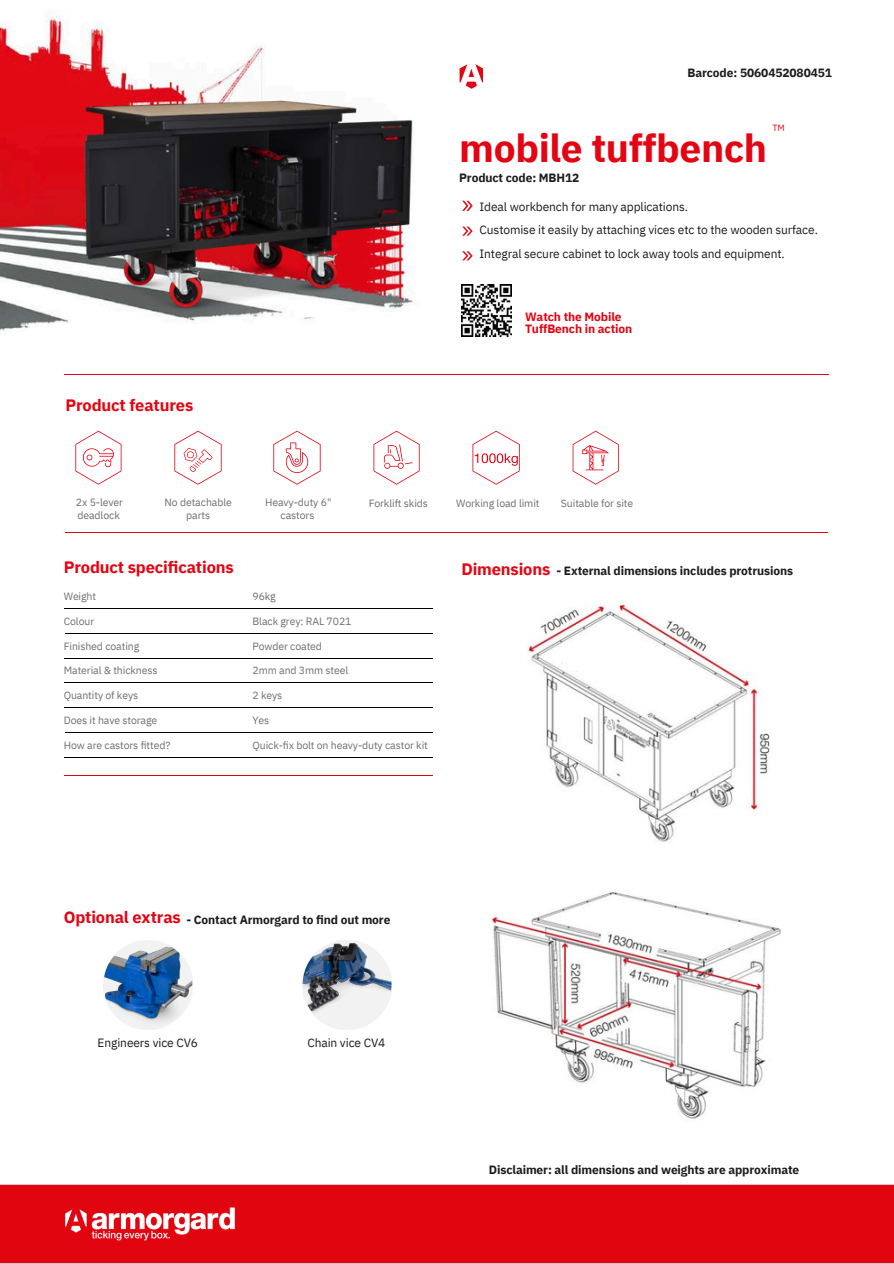
<style>
.page{position:relative;width:894px;height:1264px;background:#fff}
.page>*{position:absolute;margin:0;border:0;box-sizing:border-box;transform-origin:0 0}
.t1{font:700 39px "IBM Plex Sans";letter-spacing:-.01em;color:#e30513}
.t2{font:700 16.5px "IBM Plex Sans";letter-spacing:-.01em;color:#e30513}
.t3{font:12px/23.7px "IBM Plex Sans";letter-spacing:-.01em;color:#1d1d1b}
.t4{font:700 12px "IBM Plex Sans";letter-spacing:-.01em;color:#1d1d1b}
.t5{font:700 12px/12.3px "IBM Plex Sans";letter-spacing:-.01em;color:#e30513}
.t6{font:10.5px "IBM Plex Sans";letter-spacing:-.01em;color:#706f6f}
.t7{font:9px "IBM Plex Sans";color:#e30513}
</style>
<div class="page">
<img style="left:0;top:16px;width:829px;height:359px">
<img style="left:43px;top:58px;width:404px;height:292px">
<svg style="left:83px;top:448px;width:31px;height:19px"></svg>
<img style="left:103px;top:940px;width:89px;height:89px">
<svg style="left:174px;top:431px;width:47px;height:53px"></svg>
<svg style="left:273px;top:431px;width:47px;height:53px"></svg>
<hr style="left:64px;top:608px;width:369px;height:1px;background:#000">
<hr style="left:65px;top:633px;width:368px;height:1px;background:#000">
<hr style="left:64px;top:658px;width:369px;height:1px;background:#000">
<hr style="left:64px;top:682px;width:369px;height:1px;background:#000">
<hr style="left:64px;top:707px;width:369px;height:1px;background:#000">
<hr style="left:65px;top:732px;width:368px;height:1px;background:#000">
<hr style="left:64px;top:756px;width:369px;height:1px;background:#000">
<hr style="left:64px;top:774px;width:369px;height:1px;background:#e30513">
<svg style="left:373px;top:431px;width:46px;height:53px"></svg>
<svg style="left:472px;top:431px;width:47px;height:53px"></svg>
<hr style="left:64px;top:374px;width:764px;height:1px;background:#e30513">
<hr style="left:65px;top:532px;width:762px;height:1px;background:#e30513">
<svg style="left:572px;top:431px;width:46px;height:53px"></svg>
<img style="left:302px;top:940px;width:89px;height:89px">
<svg style="left:459px;top:64px;width:24px;height:25px"></svg>
<svg style="left:462px;top:201px;width:10px;height:10px"></svg>
<svg style="left:462px;top:226px;width:10px;height:10px"></svg>
<svg style="left:462px;top:251px;width:10px;height:9px"></svg>
<img style="left:461px;top:284px;width:50px;height:52px">
<img style="left:528px;top:601px;width:242px;height:241px">
<img style="left:492px;top:891px;width:289px;height:228px">
<div style="left:0;top:1184px;width:893px;height:79px;background:#e1050f"></div>
<p class="t4" style="left:687px;top:65px;width:146px">Barcode: 5060452080451</p>
<p class="t7" style="left:772px;top:122px;width:14px">TM</p>
<p class="t1" style="left:459px;top:122px;width:309px">mobile tuffbench</p>
<h2 class="t4" style="left:459px;top:170px;width:122px">Product code: MBH12</h2>
<h3 class="t3" style="left:479px;top:194px;width:340px">Ideal workbench for many applications.<br>Customise it easily by attaching vices etc to the wooden surface.<br>Integral secure cabinet to lock away tools and equipment.</h3>
<h5 class="t2" style="left:65px;top:394px;width:129px">Product features</h5>
<h3 class="t6" style="left:76px;top:495px;width:49px">2x 5-lever</h3>
<h1 class="t6" style="left:77px;top:508px;width:44px">deadlock</h1>
<h5 class="t6" style="left:164px;top:495px;width:69px">No detachable</h5>
<h5 class="t6" style="left:186px;top:508px;width:25px">parts</h5>
<h5 class="t6" style="left:265px;top:495px;width:68px">Heavy-duty 6"</h5>
<h5 class="t6" style="left:280px;top:508px;width:35px">castors</h5>
<h5 class="t5" style="left:525px;top:310px;width:109px">Watch the Mobile<br>TuffBench in action</h5>
<h5 class="t6" style="left:368px;top:496px;width:61px">Forklift skids</h5>
<h5 class="t6" style="left:456px;top:496px;width:85px">Working load limit</h5>
<h5 class="t6" style="left:560px;top:496px;width:74px">Suitable for site</h5>
<h5 class="t2" style="left:64px;top:555px;width:171px">Product specifications</h5>
<h5 class="t2" style="left:461px;top:558px;width:90px">Dimensions</h5>
<h5 class="t4" style="left:556px;top:563px;width:238px">- External dimensions includes protrusions</h5>
<p class="t6" style="left:64px;top:589px;width:34px">Weight</p>
<h3 class="t6" style="left:64px;top:614px;width:32px">Colour</h3>
<h4 class="t6" style="left:64px;top:638px;width:77px">Finished coating</h4>
<p class="t6" style="left:64px;top:663px;width:95px">Material &amp; thickness</p>
<h3 class="t6" style="left:64px;top:688px;width:76px">Quantity of keys</h3>
<h2 class="t6" style="left:64px;top:713px;width:95px">Does it have storage</h2>
<h5 class="t6" style="left:64px;top:737px;width:108px">How are castors fitted?</h5>
<h5 class="t6" style="left:252px;top:589px;width:25px">96kg</h5>
<h5 class="t6" style="left:252px;top:614px;width:100px">Black grey: RAL 7021</h5>
<h5 class="t6" style="left:252px;top:638px;width:71px">Powder coated</h5>
<h2 class="t6" style="left:252px;top:663px;width:97px">2mm and 3mm steel</h2>
<h5 class="t6" style="left:252px;top:688px;width:31px">2 keys</h5>
<h5 class="t6" style="left:252px;top:713px;width:18px">Yes</h5>
<h5 class="t6" style="left:252px;top:737px;width:177px">Quick-fix bolt on heavy-duty castor kit</h5>
<h5 class="t2" style="left:64px;top:906px;width:119px">Optional extras</h5>
<h5 class="t4" style="left:186px;top:911px;width:205px">- Contact Armorgard to find out more</h5>
<h5 class="t3" style="left:98px;top:1030px;width:102px">Engineers vice CV6</h5>
<h5 class="t3" style="left:307px;top:1030px;width:80px">Chain vice CV4</h5>
<p class="t4" style="left:489px;top:1161px;width:312px">Disclaimer: all dimensions and weights are approximate</p>
</div>
